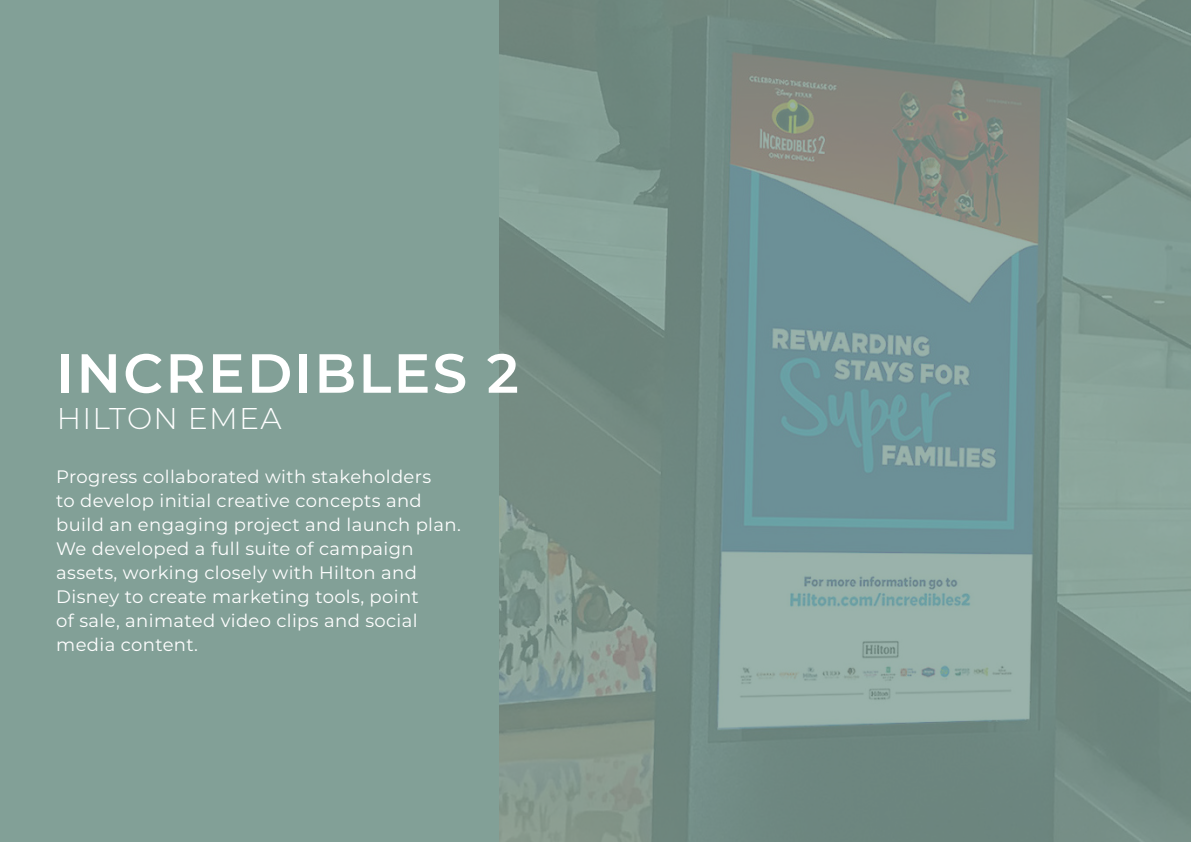
<style>
.page{position:relative;width:1191px;height:842px;background:#82a097}
.page>*{position:absolute;margin:0;border:0;box-sizing:border-box;transform-origin:0 0}
.t1{font:600 55px "Montserrat";letter-spacing:.04em;color:#fff}
.t2{font:300 30px "Montserrat";letter-spacing:.04em;color:#fff}
.t3{font:18px/24px "Montserrat";letter-spacing:.02em;color:#fff}
</style>
<div class="page">
<img style="left:499px;top:0;width:692px;height:842px">
<p class="t1" style="left:57px;top:334px;width:463px">INCREDIBLES 2</p>
<p class="t2" style="left:57px;top:398px;width:226px">HILTON EMEA</p>
<p class="t3" style="left:56px;top:464px;width:406px">Progress collaborated with stakeholders<br>to develop initial creative concepts and build an engaging project and launch plan.<br>We developed a full suite of campaign assets, working closely with Hilton and Disney to create marketing tools, point<br>of sale, animated video clips and social media content.</p>
</div>
